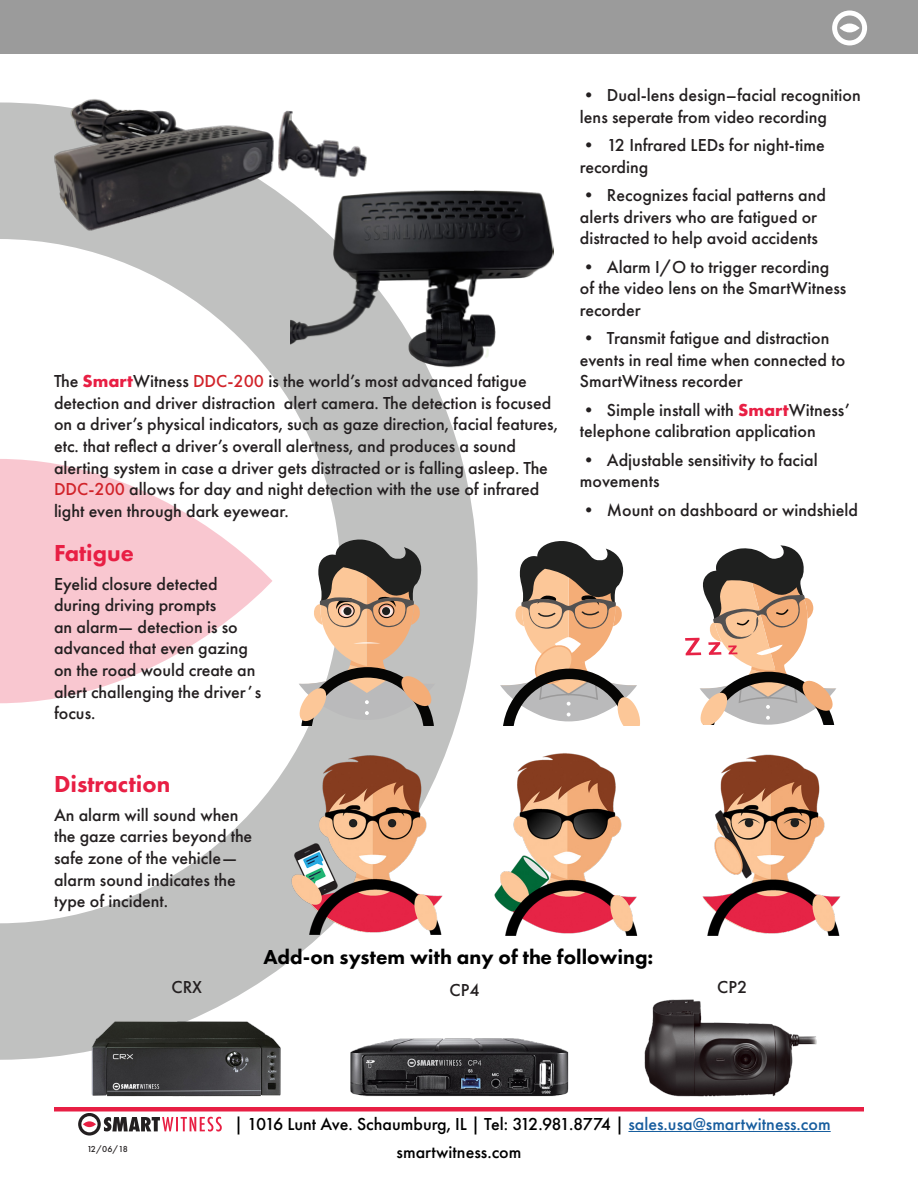
<style>
.page{position:relative;width:918px;height:1188px;background:#fff}
.page>*{position:absolute;margin:0;border:0;box-sizing:border-box;transform-origin:0 0}
.Subtile{font:800 24px "Futura PT";color:#e81f44}
.SubTitle_-_Black{font:800 21px "Futura PT";color:#000}
.t1{font:500 18px/21.6px "Futura PT";color:#231f20}
.t2{font:500 18px/28.3px "Futura PT";color:#000}
.t3{font:500 9px "Futura PT";color:#231f20}
.s1{font-weight:700;color:#e81f44}
.s2{color:#d1232a}
.s3{color:#175d9e}
</style>
<div class="page">
<div style="left:54px;top:1107px;width:810px;height:5px;background:#e81f44"></div>
<div style="left:0;top:0;width:918px;height:54px;background:#9b9b9b"></div>
<svg style="left:832px;top:10px;width:35px;height:35px"></svg>
<hr style="left:628px;top:1131px;width:203px;height:1px;background:#175d9e">
<svg style="left:78px;top:1113px;width:144px;height:23px"></svg>
<svg style="left:0;top:102px;width:478px;height:958px"></svg>
<img style="left:337px;top:1028px;width:232px;height:69px">
<img style="left:86px;top:984px;width:202px;height:113px">
<img style="left:644px;top:999px;width:173px;height:98px">
<img style="left:290px;top:189px;width:264px;height:182px">
<img style="left:54px;top:99px;width:316px;height:137px">
<svg style="left:298px;top:538px;width:137px;height:188px"></svg>
<svg style="left:685px;top:545px;width:151px;height:179px"></svg>
<svg style="left:500px;top:541px;width:140px;height:184px"></svg>
<img style="left:476px;top:745px;width:161px;height:190px">
<img style="left:277px;top:743px;width:189px;height:191px">
<img style="left:702px;top:754px;width:139px;height:181px">
<p class="t1" style="left:54px;top:370px;width:505px">The <span class="s1">Smart</span>Witness <span class="s2">DDC-200</span> is the world’s most advanced fatigue detection and driver distraction alert camera. The detection is focused on a driver’s physical indicators, such as gaze direction, facial features, etc. that reflect a driver’s overall alertness, and produces a sound alerting system in case a driver gets distracted or is falling asleep. The <span class="s2">DDC-200</span> allows for day and night detection with the use of infrared light even through dark eyewear.</p>
<p class="Subtile" style="left:54px;top:538px;width:82px">Fatigue</p>
<p class="t1" style="left:54px;top:573px;width:209px">Eyelid closure detected during driving prompts<br>an alarm— detection is so advanced that even gazing on the road would create an alert challenging the driverʼs focus.</p>
<p class="Subtile" style="left:54px;top:769px;width:118px">Distraction</p>
<p class="t1" style="left:54px;top:804px;width:200px">An alarm will sound when the gaze carries beyond the safe zone of the vehicle— alarm sound indicates the type of incident.</p>
<p class="t1" style="left:580px;top:84px;width:282px">• Dual-lens design–facial recognition lens seperate from video recording</p>
<p class="t1" style="left:580px;top:134px;width:246px">• 12 Infrared LEDs for night-time recording</p>
<p class="t1" style="left:580px;top:184px;width:248px">• Recognizes facial patterns and alerts drivers who are fatigued or distracted to help avoid accidents</p>
<p class="t1" style="left:580px;top:256px;width:268px">• Alarm I/O to trigger recording of the video lens on the SmartWitness recorder</p>
<p class="t1" style="left:580px;top:327px;width:267px">• Transmit fatigue and distraction events in real time when connected to<br>SmartWitness recorder</p>
<p class="t1" style="left:580px;top:399px;width:271px">• Simple install with <span class="s1">Smart</span>Witness’ telephone calibration application</p>
<p class="t1" style="left:580px;top:449px;width:239px">• Adjustable sensitivity to facial movements</p>
<p class="t1" style="left:580px;top:499px;width:280px">• Mount on dashboard or windshield</p>
<p class="SubTitle_-_Black" style="left:263px;top:944px;width:392px">Add-on system with any of the following:</p>
<p class="t1" style="left:172px;top:977px;width:32px">CRX</p>
<p class="t1" style="left:450px;top:979px;width:32px">CP4</p>
<p class="t1" style="left:717px;top:977px;width:32px">CP2</p>
<p class="t3" style="left:87px;top:1143px;width:42px">12/06/18</p>
<p class="t2" style="left:397px;top:1110px;width:436px;text-indent:-163px">| 1016 Lunt Ave. Schaumburg, IL | Tel: 312.981.8774 | <span class="s3">sales.usa@smartwitness.com </span>smartwitness.com</p>
</div>
